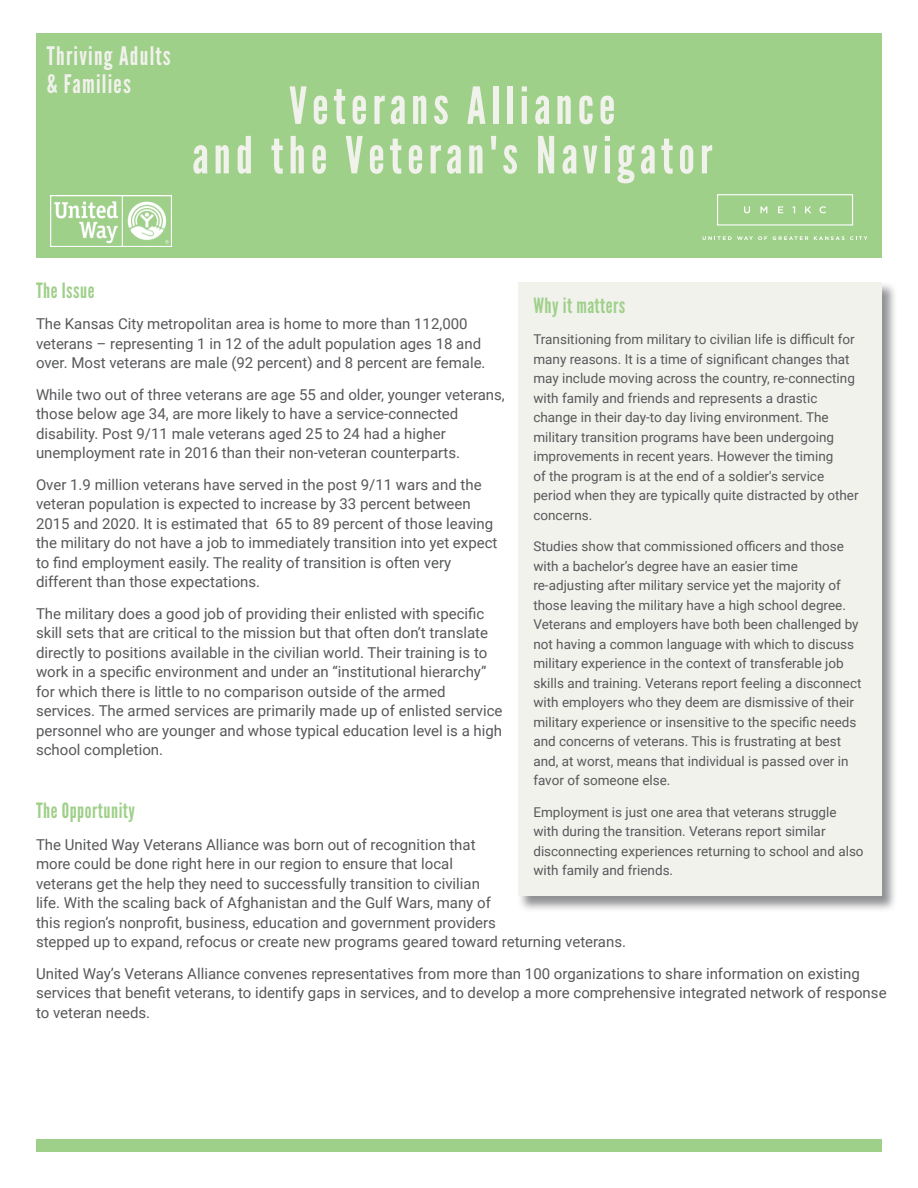
<style>
.page{position:relative;width:918px;height:1188px;background:#fff}
.page>*{position:absolute;margin:0;border:0;box-sizing:border-box;transform-origin:0 0}
.t1{font:51px "League Gothic";letter-spacing:.1em;color:#f2f2ed}
.t2{font:25.5px/28.5px "League Gothic";letter-spacing:.05em;color:#f2f2ed}
.t3{font:21px "League Gothic";letter-spacing:.025em;color:#9fd08a}
.t4{font:15px/19.5px "Roboto";color:#57585a}
.t5{font:13.5px/19.5px "Roboto";color:#57585a}
</style>
<div class="page">
<div style="left:518px;top:282px;width:380px;height:630px;background:#6c6d70;opacity:.75"></div>
<div style="left:518px;top:282px;width:364px;height:614px;background:#f2f2ed"></div>
<div style="left:36px;top:1139px;width:846px;height:13px;background:#9fd08a"></div>
<div style="left:36px;top:34px;width:846px;height:224px;background:#9fd08a"></div>
<div style="left:717px;top:194px;width:136px;height:32px;border:1px solid #fff"></div>
<svg style="left:744px;top:206px;width:6px;height:7px"></svg>
<svg style="left:760px;top:206px;width:7px;height:7px"></svg>
<svg style="left:778px;top:206px;width:5px;height:7px"></svg>
<svg style="left:805px;top:206px;width:6px;height:7px"></svg>
<svg style="left:820px;top:206px;width:6px;height:7px"></svg>
<svg style="left:703px;top:236px;width:64px;height:4px"></svg>
<svg style="left:773px;top:236px;width:35px;height:4px"></svg>
<svg style="left:814px;top:236px;width:53px;height:4px"></svg>
<img style="left:51px;top:195px;width:120px;height:52px">
<p class="t2" style="left:47px;top:41px;width:126px">Thriving Adults &amp; Families</p>
<p class="t1" style="left:289px;top:75px;width:328px">Veterans Alliance</p>
<p class="t1" style="left:192px;top:125px;width:522px">and the Veteran's Navigator</p>
<p class="t3" style="left:36px;top:278px;width:60px">The Issue</p>
<p class="t4" style="left:36px;top:314px;width:451px">The Kansas City metropolitan area is home to more than 112,000 veterans – representing 1 in 12 of the adult population ages 18 and over. Most veterans are male (92 percent) and 8 percent are female.</p>
<p class="t4" style="left:36px;top:384px;width:470px">While two out of three veterans are age 55 and older, younger veterans, those below age 34, are more likely to have a service-connected disability. Post 9/11 male veterans aged 25 to 24 had a higher unemployment rate in 2016 than their non-veteran counterparts.</p>
<p class="t4" style="left:36px;top:474px;width:463px">Over 1.9 million veterans have served in the post 9/11 wars and the veteran population is expected to increase by 33 percent between 2015 and 2020. It is estimated that 65 to 89 percent of those leaving the military do not have a job to immediately transition into yet expect to find employment easily. The reality of transition is often very different than those expectations.</p>
<p class="t4" style="left:36px;top:603px;width:468px">The military does a good job of providing their enlisted with specific skill sets that are critical to the mission but that often don’t translate directly to positions available in the civilian world. Their training is to work in a specific environment and under an “institutional hierarchy” for which there is little to no comparison outside of the armed services. The armed services are primarily made up of enlisted service personnel who are younger and whose typical education level is a high school completion.</p>
<p class="t3" style="left:533px;top:293px;width:93px">Why it matters</p>
<p class="t5" style="left:533px;top:329px;width:327px">Transitioning from military to civilian life is difficult for many reasons. It is a time of significant changes that may include moving across the country, re-connecting with family and friends and represents a drastic change in their day-to day living environment. The military transition programs have been undergoing improvements in recent years. However the timing<br>of the program is at the end of a soldier's service period when they are typically quite distracted by other concerns.</p>
<p class="t5" style="left:533px;top:536px;width:330px">Studies show that commissioned officers and those with a bachelor’s degree have an easier time re-adjusting after military service yet the majority of those leaving the military have a high school degree.<br>Veterans and employers have both been challenged by not having a common language with which to discuss military experience in the context of transferable job skills and training. Veterans report feeling a disconnect with employers who they deem are dismissive of their military experience or insensitive to the specific needs and concerns of veterans. This is frustrating at best and, at worst, means that individual is passed over in favor of someone else.</p>
<p class="t5" style="left:533px;top:802px;width:332px">Employment is just one area that veterans struggle with during the transition. Veterans report similar disconnecting experiences returning to school and also with family and friends.</p>
<p class="t3" style="left:36px;top:798px;width:101px">The Opportunity</p>
<p class="t4" style="left:36px;top:834px;width:592px">The United Way Veterans Alliance was born out of recognition that<br>more could be done right here in our region to ensure that local<br>veterans get the help they need to successfully transition to civilian<br>life. With the scaling back of Afghanistan and the Gulf Wars, many of<br>this region’s nonprofit, business, education and government providers<br>stepped up to expand, refocus or create new programs geared toward returning veterans.</p>
<p class="t4" style="left:36px;top:963px;width:852px">United Way’s Veterans Alliance convenes representatives from more than 100 organizations to share information on existing services that benefit veterans, to identify gaps in services, and to develop a more comprehensive integrated network of response to veteran needs.</p>
</div>
